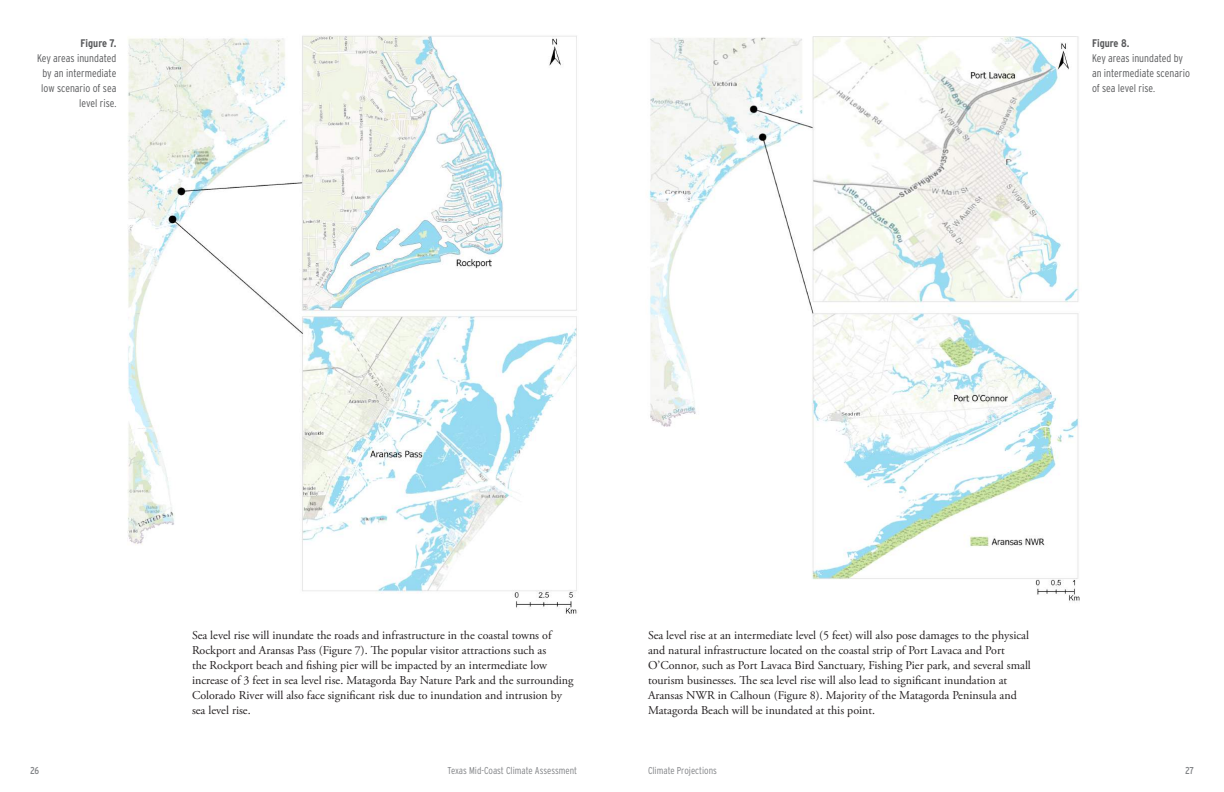
<style>
.page{position:relative;width:1224px;height:792px;background:#fff}
.page>*{position:absolute;margin:0;border:0;box-sizing:border-box;transform-origin:0 0}
.t1{font:12px/15px "Adobe Garamond Pro";color:#231f20}
.t2{font:300 11px/15px "Interstate Condensed";color:#57585a}
.t3{font:700 11px "Interstate Condensed";color:#57585a}
.t4{font:300 10px "Interstate Condensed";color:#808285}
.t5{font:10px "Interstate Condensed";color:#808285}
</style>
<div class="page">
<img style="left:127px;top:35px;width:450px;height:579px">
<img style="left:649px;top:36px;width:431px;height:566px">
<p class="t3" style="left:80px;top:37px;width:37px">Figure 7.</p>
<p class="t2" style="left:37px;top:50px;width:81px;text-align:right">Key areas inundated by an intermediate low scenario of sea level rise.</p>
<p class="t3" style="left:1092px;top:37px;width:39px">Figure 8.</p>
<p class="t2" style="left:1092px;top:50px;width:99px">Key areas inundated by an intermediate scenario of sea level rise.</p>
<p class="t1" style="left:192px;top:628px;width:383px">Sea level rise will inundate the roads and infrastructure in the coastal towns of Rockport and Aransas Pass (Figure 7). The popular visitor attractions such as<br>the Rockport beach and fishing pier will be impacted by an intermediate low increase of 3 feet in sea level rise. Matagorda Bay Nature Park and the surrounding Colorado River will also face significant risk due to inundation and intrusion by sea level rise.</p>
<p class="t1" style="left:648px;top:628px;width:384px">Sea level rise at an intermediate level (5 feet) will also pose damages to the physical and natural infrastructure located on the coastal strip of Port Lavaca and Port O’Connor, such as Port Lavaca Bird Sanctuary, Fishing Pier park, and several small tourism businesses. The sea level rise will also lead to significant inundation at Aransas NWR in Calhoun (Figure 8). Majority of the Matagorda Peninsula and Matagorda Beach will be inundated at this point.</p>
<p class="t5" style="left:30px;top:765px;width:11px">26</p>
<p class="t4" style="left:448px;top:765px;width:131px">Texas Mid-Coast Climate Assessment</p>
<p class="t4" style="left:648px;top:765px;width:71px">Climate Projections</p>
<p class="t5" style="left:1185px;top:765px;width:10px">27</p>
</div>
